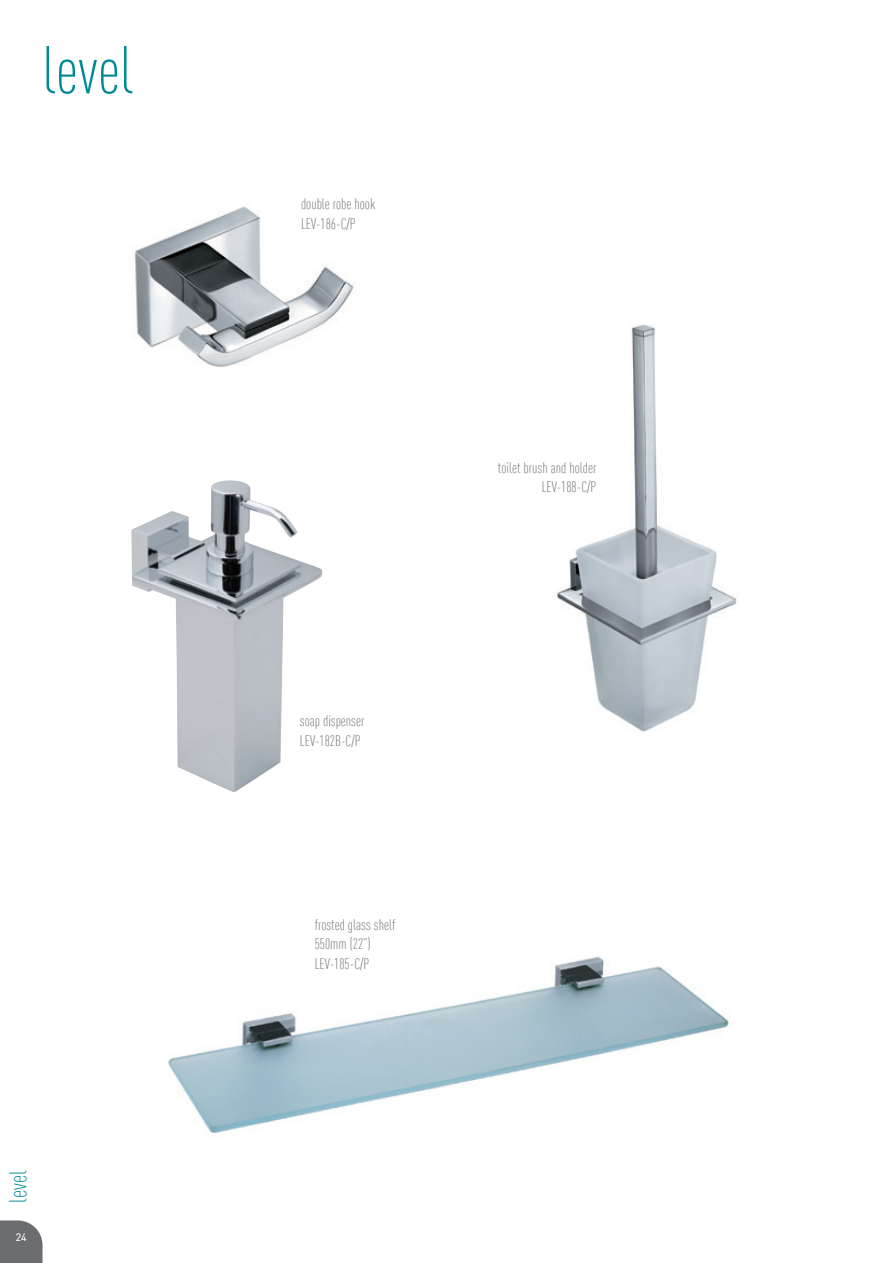
<style>
.page{position:relative;width:893px;height:1263px;background:#fff}
.page>*{position:absolute;margin:0;border:0;box-sizing:border-box;transform-origin:0 0}
.t1{font:300 condensed 66.6px "DIN Offc";letter-spacing:.005em;color:#008a97}
.t2{font:300 condensed 24px "DIN Offc";letter-spacing:.005em;color:#008a97}
.t3{font:300 condensed 15px/19.5px "DIN Offc";color:#6c6d70}
.t4{font:300 10.5px "DIN";color:#fff}
</style>
<div class="page">
<svg style="left:0;top:1220px;width:43px;height:43px"></svg>
<img style="left:131px;top:480px;width:191px;height:312px">
<img style="left:134px;top:206px;width:220px;height:161px">
<img style="left:168px;top:956px;width:563px;height:177px">
<img style="left:557px;top:324px;width:180px;height:408px">
<h1 class="t1" style="left:43px;top:32px;width:92px">level</h1>
<h2 class="t2" style="left:4px;top:1202px;width:34px;rotate:-90deg">level</h2>
<p class="t4" style="left:16px;top:1231px;width:12px">24</p>
<p class="t3" style="left:301px;top:195px;width:76px">double robe hook<br>LEV-186-C/P</p>
<p class="t3" style="left:300px;top:711px;width:66px">soap dispenser<br>LEV-182B-C/P</p>
<p class="t3" style="left:315px;top:915px;width:82px">frosted glass shelf<br>550mm (22”)<br>LEV-185-C/P</p>
<p class="t3" style="left:498px;top:458px;width:100px;text-align:right">toilet brush and holder<br>LEV-188-C/P</p>
</div>
